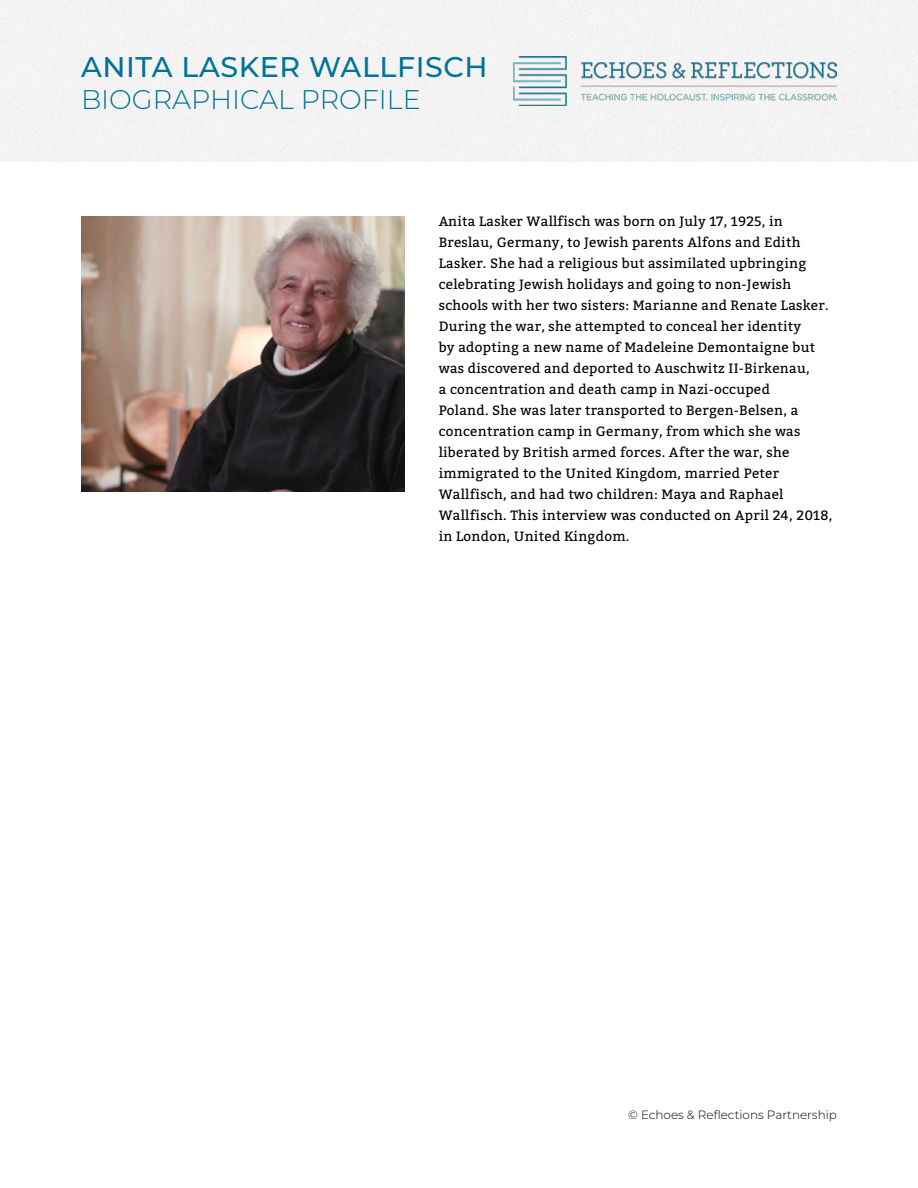
<style>
.page{position:relative;width:918px;height:1188px;background:#fff}
.page>*{position:absolute;margin:0;border:0;box-sizing:border-box;transform-origin:0 0}
.t1{font:500 28.5px "Montserrat";letter-spacing:.02em;color:#007399}
.t2{font:300 27px "Montserrat";color:#007399}
.t3{font:13.5px/21px "Bitter";letter-spacing:.02em;color:#000}
.t4{font:300 12px "Montserrat";color:#000}
</style>
<div class="page">
<div style="left:0;top:0;width:918px;height:162px;background:#f4f3f3"></div>
<img style="left:513px;top:57px;width:324px;height:48px">
<img style="left:81px;top:216px;width:324px;height:276px">
<h1 class="t1" style="left:81px;top:50px;width:408px">ANITA LASKER WALLFISCH</h1>
<h2 class="t2" style="left:81px;top:89px;width:341px">BIOGRAPHICAL PROFILE</h2>
<p class="t3" style="left:439px;top:212px;width:395px">Anita Lasker Wallfisch was born on July 17, 1925, in Breslau, Germany, to Jewish parents Alfons and Edith Lasker. She had a religious but assimilated upbringing celebrating Jewish holidays and going to non-Jewish schools with her two sisters: Marianne and Renate Lasker.<br>During the war, she attempted to conceal her identity<br>by adopting a new name of Madeleine Demontaigne but was discovered and deported to Auschwitz II-Birkenau,<br>a concentration and death camp in Nazi-occuped<br>Poland. She was later transported to Bergen-Belsen, a concentration camp in Germany, from which she was liberated by British armed forces. After the war, she immigrated to the United Kingdom, married Peter Wallfisch, and had two children: Maya and Raphael Wallfisch. This interview was conducted on April 24, 2018, in London, United Kingdom.</p>
<p class="t4" style="left:628px;top:1110px;width:210px">© Echoes &amp; Reflections Partnership</p>
</div>
